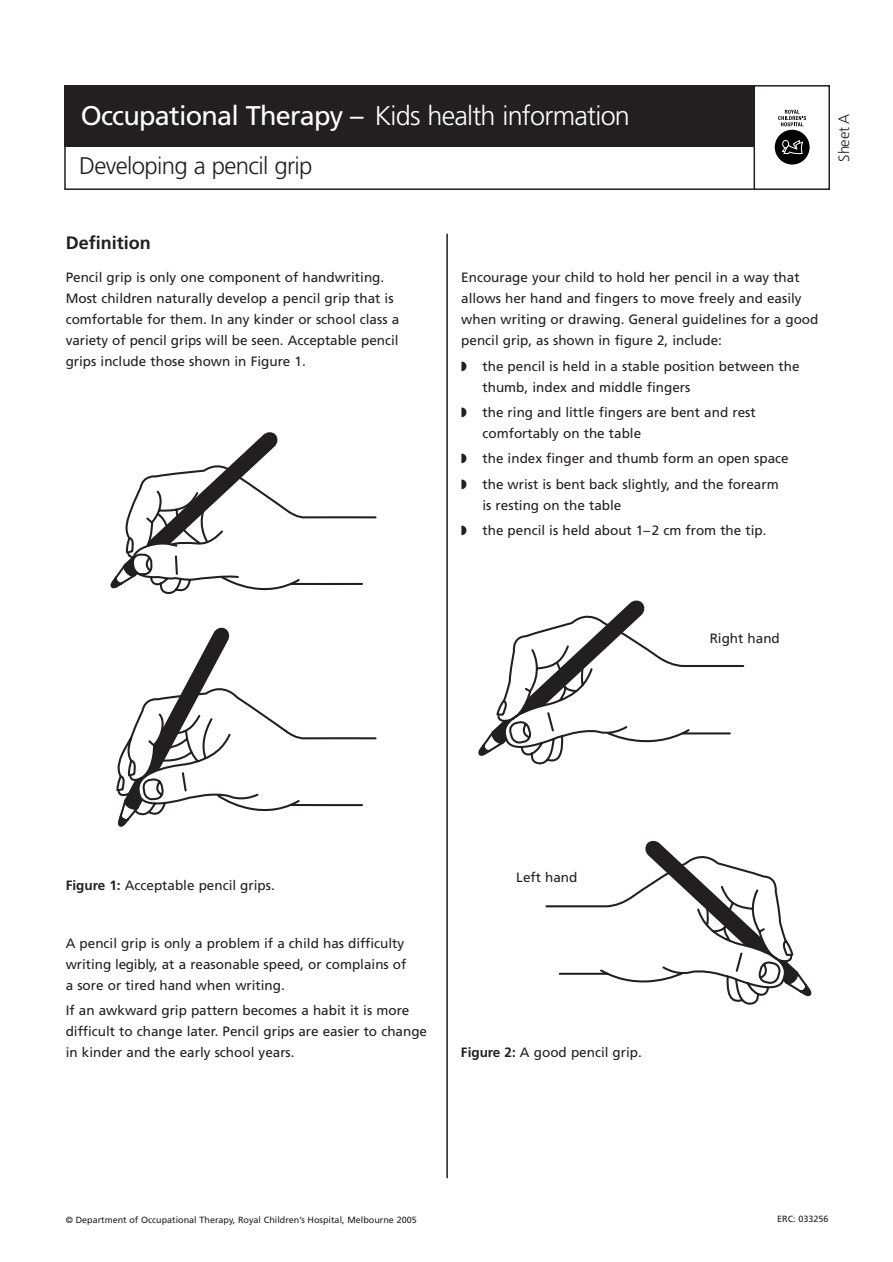
<style>
.page{position:relative;width:893px;height:1262px;background:#fff}
.page>*{position:absolute;margin:0;border:0;box-sizing:border-box;transform-origin:0 0}
.t1{font:300 27px "Frutiger";letter-spacing:-.03em;color:#fff}
.t2{font:300 24px "Frutiger";letter-spacing:-.03em;color:#231f20}
.t3{font:700 18px "Frutiger";color:#231f20}
.t4{font:300 15px "Frutiger";letter-spacing:-.03em;color:#231f20}
.t5{font:13.5px/21px "Frutiger";color:#231f20}
.t6{font:9px "Frutiger";color:#231f20}
.s1{font-weight:400}
.s2{font-weight:700}
</style>
<div class="page">
<hr style="left:446px;top:234px;width:2px;height:944px;background:#231f20">
<svg style="left:774px;top:110px;width:35px;height:55px"></svg>
<div style="left:64px;top:85px;width:766px;height:105px;border:2px solid #231f20"></div>
<div style="left:64px;top:85px;width:690px;height:62px;background:#231f20"></div>
<hr style="left:753px;top:85px;width:2px;height:104px;background:#231f20">
<svg style="left:478px;top:600px;width:167px;height:156px"></svg>
<svg style="left:495px;top:609px;width:250px;height:156px"></svg>
<svg style="left:545px;top:840px;width:267px;height:165px"></svg>
<svg style="left:110px;top:432px;width:267px;height:162px"></svg>
<svg style="left:116px;top:627px;width:261px;height:200px"></svg>
<h1 class="t1" style="left:81px;top:105px;width:550px"><span class="s1">Occupational Therapy –</span> Kids health information</h1>
<h2 class="t2" style="left:79px;top:156px;width:235px">Developing a pencil grip</h2>
<p class="t4" style="left:837px;top:161px;width:49px;rotate:-90deg">Sheet A</p>
<h3 class="t3" style="left:66px;top:235px;width:86px">Definition</h3>
<p class="t5" style="left:66px;top:268px;width:335px">Pencil grip is only one component of handwriting.<br>Most children naturally develop a pencil grip that is comfortable for them. In any kinder or school class a variety of pencil grips will be seen. Acceptable pencil grips include those shown in Figure 1.</p>
<p class="t5" style="left:461px;top:268px;width:358px">Encourage your child to hold her pencil in a way that allows her hand and fingers to move freely and easily when writing or drawing. General guidelines for a good pencil grip, as shown in figure 2, include:</p>
<p class="t5" style="left:482px;top:356px;width:318px;text-indent:-21px">◗ the pencil is held in a stable position between the thumb, index and middle fingers</p>
<p class="t5" style="left:482px;top:403px;width:275px;text-indent:-21px">◗ the ring and little fingers are bent and rest comfortably on the table</p>
<p class="t5" style="left:461px;top:447px;width:329px;line-height:25.2px">◗ the index finger and thumb form an open space ◗ the wrist is bent back slightly, and the forearm</p>
<p class="t5" style="left:461px;top:493px;width:307px;line-height:25.2px;text-indent:21px">is resting on the table<br>◗ the pencil is held about 1–2 cm from the tip.</p>
<p class="t5" style="left:709px;top:628px;width:72px">Right hand</p>
<p class="t5" style="left:66px;top:876px;width:211px"><span class="s2">Figure 1:</span> Acceptable pencil grips.</p>
<p class="t5" style="left:66px;top:933px;width:342px">A pencil grip is only a problem if a child has difficulty writing legibly, at a reasonable speed, or complains of a sore or tired hand when writing.</p>
<p class="t5" style="left:66px;top:1000px;width:363px">If an awkward grip pattern becomes a habit it is more difficult to change later. Pencil grips are easier to change in kinder and the early school years.</p>
<p class="t5" style="left:516px;top:867px;width:63px">Left hand</p>
<p class="t5" style="left:461px;top:1042px;width:182px"><span class="s2">Figure 2:</span> A good pencil grip.</p>
<p class="t6" style="left:66px;top:1215px;width:352px">© Department of Occupational Therapy, Royal Children’s Hospital, Melbourne 2005</p>
<p class="t6" style="left:777px;top:1214px;width:53px">ERC: 033256</p>
</div>
